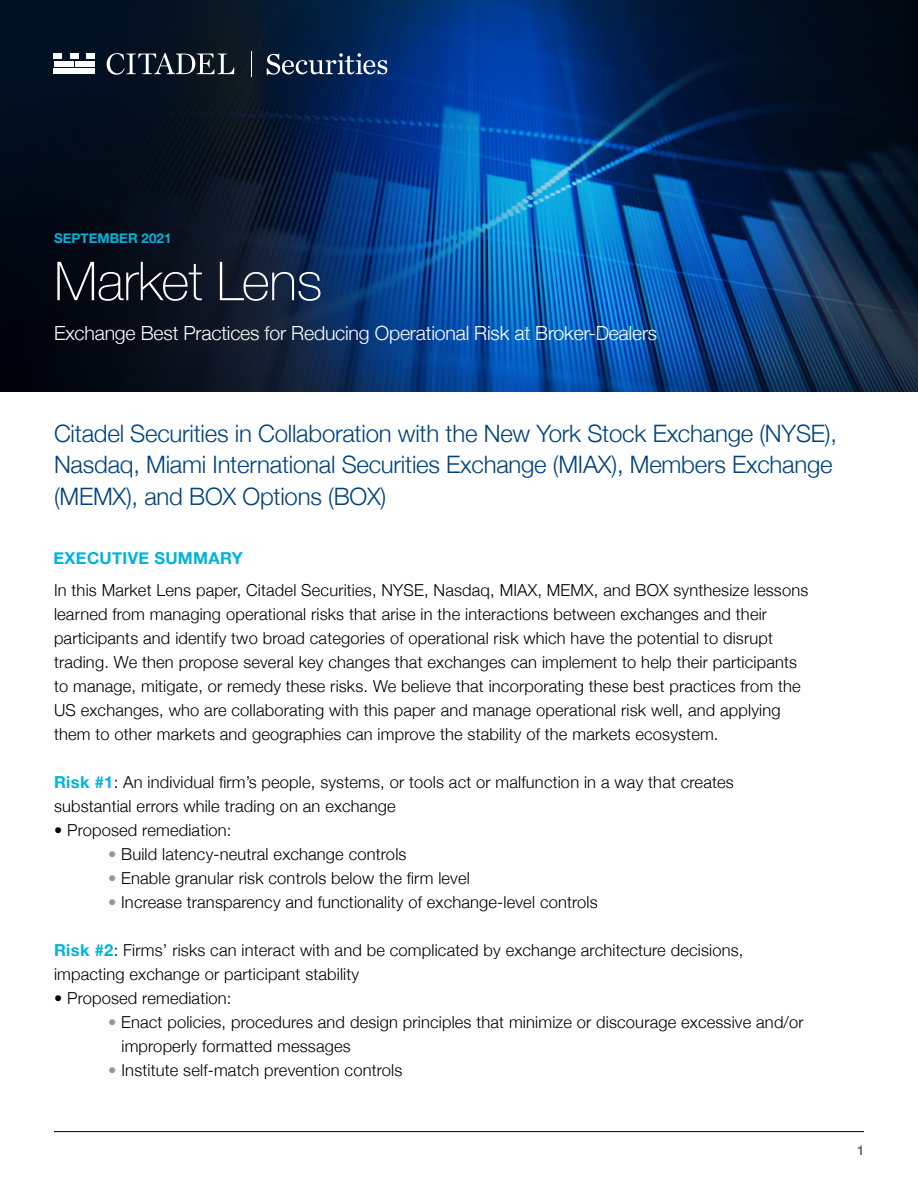
<style>
.page{position:relative;width:918px;height:1188px;background:#fff}
.page>*{position:absolute;margin:0;border:0;box-sizing:border-box;transform-origin:0 0}
.t1{font:100 53.7px "Helvetica Neue";letter-spacing:-.01em;color:#fff}
.t2{font:300 24px/31.5px "Helvetica Neue";letter-spacing:-.01em;color:#00437b}
.t3{font:300 19.5px "Helvetica Neue";letter-spacing:-.01em;color:#fff}
.t4{font:300 16.5px/24px "Helvetica Neue";letter-spacing:.01em;color:#000}
.t5{font:700 16.5px "Helvetica Neue";letter-spacing:.02em;color:#00b3dc}
.t6{font:700 13.5px "Helvetica Neue";color:#00b3dc}
.t7{font:700 13.5px "Helvetica Neue";color:#6d6e71}
.s1{font-weight:700;color:#00b3dc}
.s2{color:#939598}
</style>
<div class="page">
<img style="left:0;top:0;width:918px;height:391px">
<svg style="left:267px;top:53px;width:120px;height:22px;background:#415878"></svg>
<svg style="left:251px;top:51px;width:1px;height:26px"></svg>
<div style="left:54px;top:68px;width:41px;height:6px;background:#fff"></div>
<div style="left:54px;top:53px;width:8px;height:6px;background:#fff"></div>
<div style="left:70px;top:53px;width:9px;height:6px;background:#fff"></div>
<div style="left:87px;top:53px;width:8px;height:6px;background:#fff"></div>
<div style="left:54px;top:61px;width:20px;height:6px;background:#fff"></div>
<div style="left:75px;top:61px;width:20px;height:6px;background:#fff"></div>
<svg style="left:107px;top:53px;width:127px;height:22px;background:#444d57"></svg>
<hr style="left:54px;top:1131px;width:810px;height:1px;background:#000">
<p class="t6" style="left:54px;top:227px;width:119px">SEPTEMBER 2021</p>
<h1 class="t1" style="left:54px;top:240px;width:270px">Market Lens</h1>
<p class="t3" style="left:54px;top:317px;width:605px">Exchange Best Practices for Reducing Operational Risk at Broker-Dealers</p>
<h2 class="t2" style="left:54px;top:416px;width:785px">Citadel Securities in Collaboration with the New York Stock Exchange (NYSE),<br>Nasdaq, Miami International Securities Exchange (MIAX), Members Exchange (MEMX), and BOX Options (BOX)</h2>
<p class="t5" style="left:54px;top:545px;width:191px">EXECUTIVE SUMMARY</p>
<p class="t4" style="left:54px;top:576px;width:756px">In this Market Lens paper, Citadel Securities, NYSE, Nasdaq, MIAX, MEMX, and BOX synthesize lessons learned from managing operational risks that arise in the interactions between exchanges and their participants and identify two broad categories of operational risk which have the potential to disrupt trading. We then propose several key changes that exchanges can implement to help their participants to manage, mitigate, or remedy these risks. We believe that incorporating these best practices from the US exchanges, who are collaborating with this paper and manage operational risk well, and applying them to other markets and geographies can improve the stability of the markets ecosystem.</p>
<p class="t4" style="left:54px;top:768px;width:681px"><span class="s1">Risk #1</span>: An individual firm’s people, systems, or tools act or malfunction in a way that creates substantial errors while trading on an exchange</p>
<p class="t4" style="left:54px;top:816px;width:179px">• Proposed remediation:</p>
<p class="t4" style="left:108px;top:840px;width:300px"><span class="s2">•</span> Build latency-neutral exchange controls</p>
<p class="t4" style="left:108px;top:864px;width:363px"><span class="s2">•</span> Enable granular risk controls below the firm level</p>
<p class="t4" style="left:108px;top:889px;width:491px"><span class="s2">•</span> Increase transparency and functionality of exchange-level controls</p>
<p class="t4" style="left:54px;top:937px;width:691px"><span class="s1">Risk #2</span>: Firms’ risks can interact with and be complicated by exchange architecture decisions, impacting exchange or participant stability</p>
<p class="t4" style="left:54px;top:985px;width:179px">• Proposed remediation:</p>
<p class="t4" style="left:122px;top:1009px;width:684px;text-indent:-13px"><span class="s2">•</span> Enact policies, procedures and design principles that minimize or discourage excessive and/or improperly formatted messages</p>
<p class="t4" style="left:108px;top:1057px;width:296px"><span class="s2">•</span> Institute self-match prevention controls</p>
<p class="t7" style="left:857px;top:1140px;width:9px">1</p>
</div>
